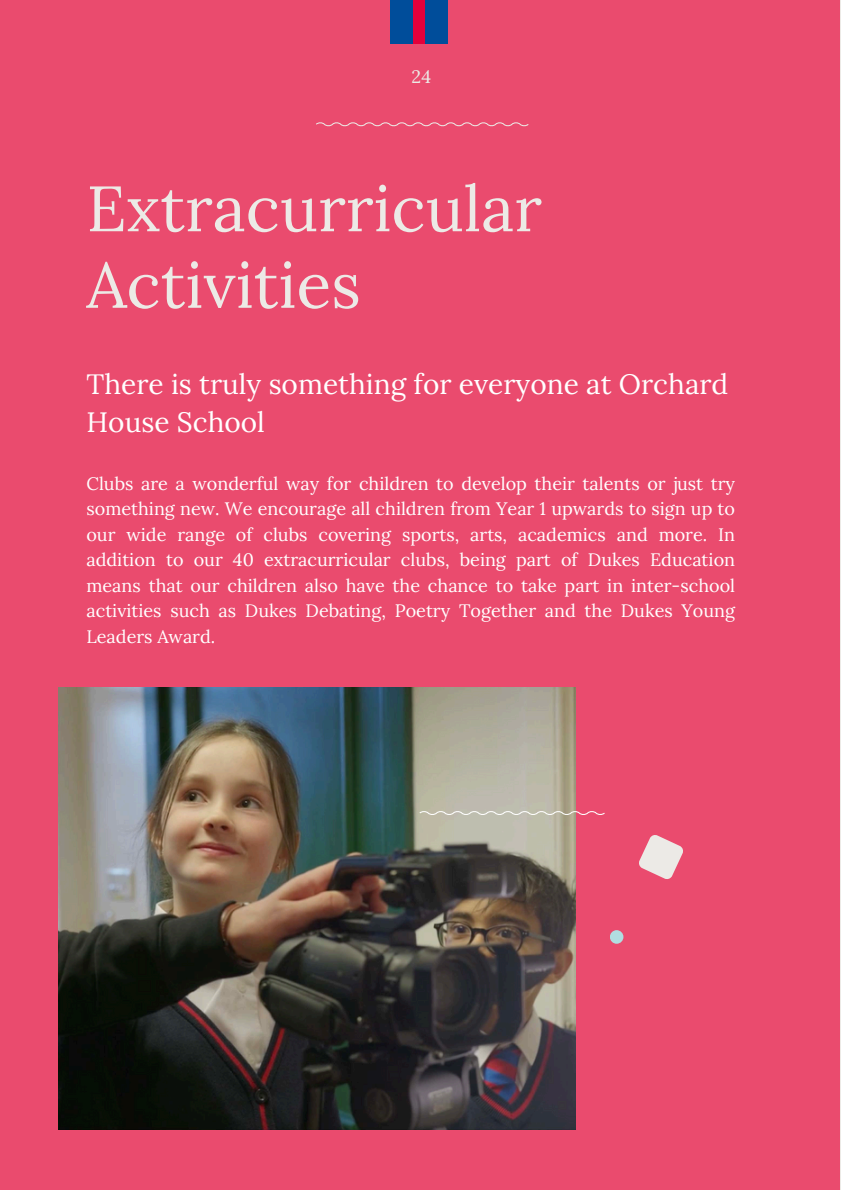
<style>
.page{position:relative;width:841px;height:1190px;background:#fff}
.page>*{position:absolute;margin:0;border:0;box-sizing:border-box;transform-origin:0 0}
.t1{font:64px/76.4px "Lora";color:#eceae6}
.t2{font:28px/37.6px "Lora";color:#fff}
.t3{font:18px/25.6px "Lora";color:#fff;text-align:justify}
.t4{font:18px "Lora";color:#eceae6}
.s1{font-style:inherit}
</style>
<div class="page">
<div style="left:0;top:0;width:839px;height:1189px;background:#ea4b6e"></div>
<img style="left:59px;top:687px;width:516px;height:442px">
<svg style="left:316px;top:122px;width:212px;height:4px"></svg>
<div style="left:391px;top:0;width:56px;height:44px;background:#004d9a"></div>
<div style="left:413px;top:0;width:12px;height:44px;background:#e4003b"></div>
<svg style="left:419px;top:811px;width:185px;height:4px"></svg>
<div style="left:609px;top:930px;width:14px;height:13px;background:#b1dde1;border-radius:50%"></div>
<svg style="left:639px;top:835px;width:44px;height:44px"></svg>
<p class="t4" style="left:411px;top:65px;width:21px">24</p>
<h1 class="t1" style="left:86px;top:166px;width:457px">Extracurricular<br>Activities</h1>
<h2 class="t2" style="left:86px;top:364px;width:643px">There is truly something for everyone at Orchard<br>House School</h2>
<p class="t3" style="left:86px;top:469px;width:650px">Clubs are a wonderful way for children to develop their talents or just try something new. We encourage all children from <span class="s1">Year</span> 1 upwards to sign up to our wide range of clubs covering sports, arts, academics and more. In addition to our 40 extracurricular clubs, being part of Dukes Education means that our children also have the chance to take part in inter-school activities such as Dukes Debating, Poetry Together and the Dukes Young Leaders Award.</p>
</div>
